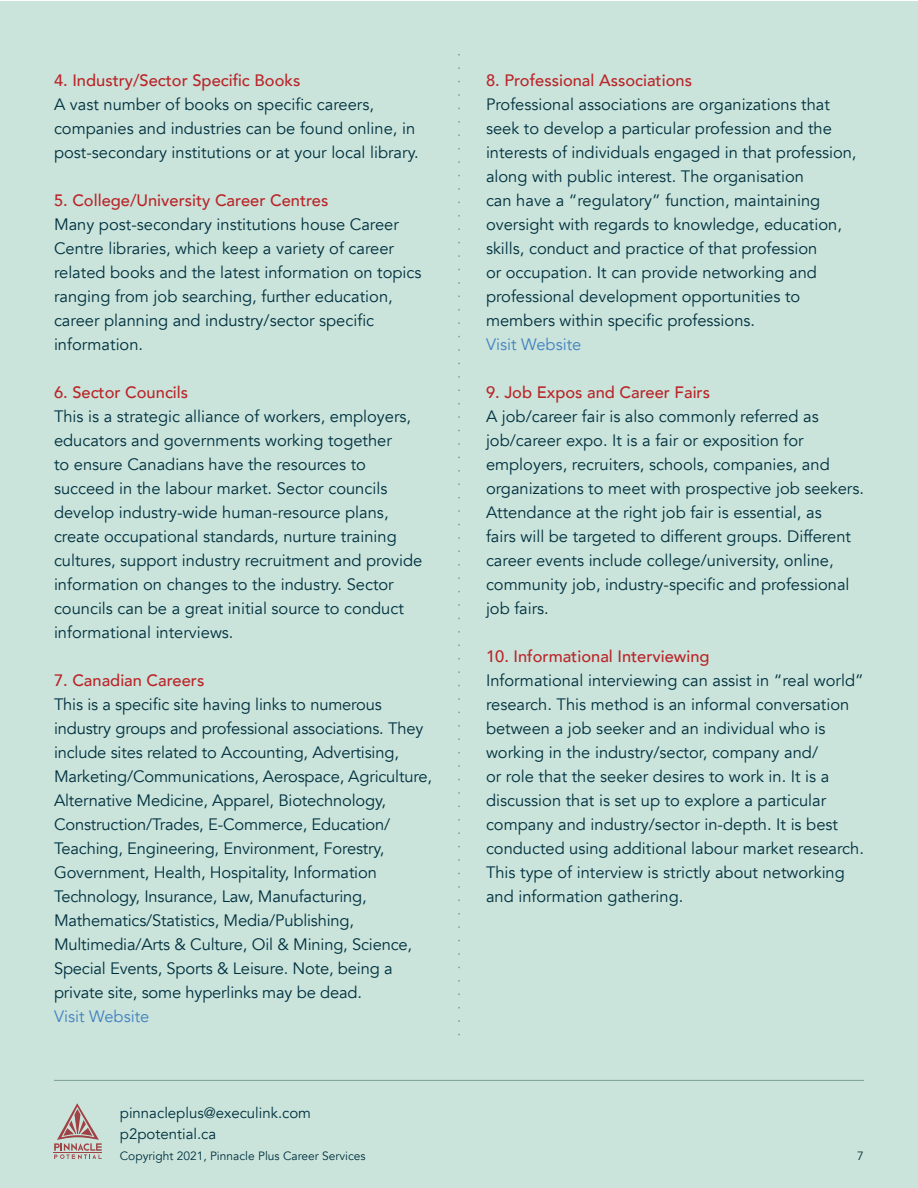
<style>
.page{position:relative;width:918px;height:1188px;background:#fff}
.page>*{position:absolute;margin:0;border:0;box-sizing:border-box;transform-origin:0 0}
.t1{font:16.5px/24px "Avenir";color:#00303f}
.t2{font:500 16.5px "Avenir";color:#ba2529}
.t3{font:16.5px "Avenir";color:#4381c1}
.t4{font:15px/21px "Avenir";color:#00303f}
.t5{font:12px "Avenir";color:#00303f}
</style>
<div class="page">
<div style="left:0;top:1px;width:918px;height:1187px;background:#cae4db"></div>
<svg style="left:54px;top:1103px;width:48px;height:56px"></svg>
<hr style="left:54px;top:1080px;width:810px;height:1px;background:#7a9d96">
<svg style="left:458px;top:54px;width:2px;height:981px"></svg>
<p class="t2" style="left:54px;top:65px;width:248px">4. Industry/Sector Specific Books</p>
<p class="t1" style="left:54px;top:92px;width:366px">A vast number of books on specific careers, companies and industries can be found online, in post-secondary institutions or at your local library.</p>
<p class="t2" style="left:54px;top:186px;width:276px">5. College/University Career Centres</p>
<p class="t1" style="left:54px;top:212px;width:369px">Many post-secondary institutions house Career Centre libraries, which keep a variety of career related books and the latest information on topics ranging from job searching, further education, career planning and industry/sector specific information.</p>
<p class="t2" style="left:54px;top:378px;width:136px">6. Sector Councils</p>
<p class="t1" style="left:54px;top:404px;width:370px">This is a strategic alliance of workers, employers, educators and governments working together<br>to ensure Canadians have the resources to succeed in the labour market. Sector councils develop industry-wide human-resource plans, create occupational standards, nurture training cultures, support industry recruitment and provide information on changes to the industry. Sector councils can be a great initial source to conduct informational interviews.</p>
<p class="t2" style="left:54px;top:666px;width:152px">7. Canadian Careers</p>
<p class="t1" style="left:54px;top:692px;width:379px">This is a specific site having links to numerous industry groups and professional associations. They include sites related to Accounting, Advertising, Marketing/Communications, Aerospace, Agriculture, Alternative Medicine, Apparel, Biotechnology, Construction/Trades, E-Commerce, Education/ Teaching, Engineering, Environment, Forestry, Government, Health, Hospitality, Information Technology, Insurance, Law, Manufacturing, Mathematics/Statistics, Media/Publishing, Multimedia/Arts &amp; Culture, Oil &amp; Mining, Science, Special Events, Sports &amp; Leisure. Note, being a private site, some hyperlinks may be dead.</p>
<p class="t3" style="left:54px;top:1006px;width:97px">Visit Website</p>
<p class="t4" style="left:120px;top:1103px;width:193px">pinnacleplus@execulink.com p2potential.ca</p>
<p class="t5" style="left:120px;top:1149px;width:247px">Copyright 2021, Pinnacle Plus Career Services</p>
<p class="t2" style="left:486px;top:65px;width:208px">8. Professional Associations</p>
<p class="t1" style="left:486px;top:92px;width:372px">Professional associations are organizations that seek to develop a particular profession and the interests of individuals engaged in that profession, along with public interest. The organisation<br>can have a “regulatory” function, maintaining oversight with regards to knowledge, education, skills, conduct and practice of that profession<br>or occupation. It can provide networking and professional development opportunities to members within specific professions.</p>
<p class="t3" style="left:486px;top:334px;width:97px">Visit Website</p>
<p class="t2" style="left:486px;top:378px;width:226px">9. Job Expos and Career Fairs</p>
<p class="t1" style="left:486px;top:404px;width:380px">A job/career fair is also commonly referred as job/career expo. It is a fair or exposition for employers, recruiters, schools, companies, and organizations to meet with prospective job seekers.<br>Attendance at the right job fair is essential, as<br>fairs will be targeted to different groups. Different career events include college/university, online, community job, industry-specific and professional job fairs.</p>
<p class="t2" style="left:486px;top:642px;width:225px">10. Informational Interviewing</p>
<p class="t1" style="left:486px;top:668px;width:379px">Informational interviewing can assist in “real world” research. This method is an informal conversation between a job seeker and an individual who is working in the industry/sector, company and/<br>or role that the seeker desires to work in. It is a discussion that is set up to explore a particular company and industry/sector in-depth. It is best conducted using additional labour market research.<br>This type of interview is strictly about networking and information gathering.</p>
<p class="t5" style="left:857px;top:1149px;width:8px">7</p>
</div>
